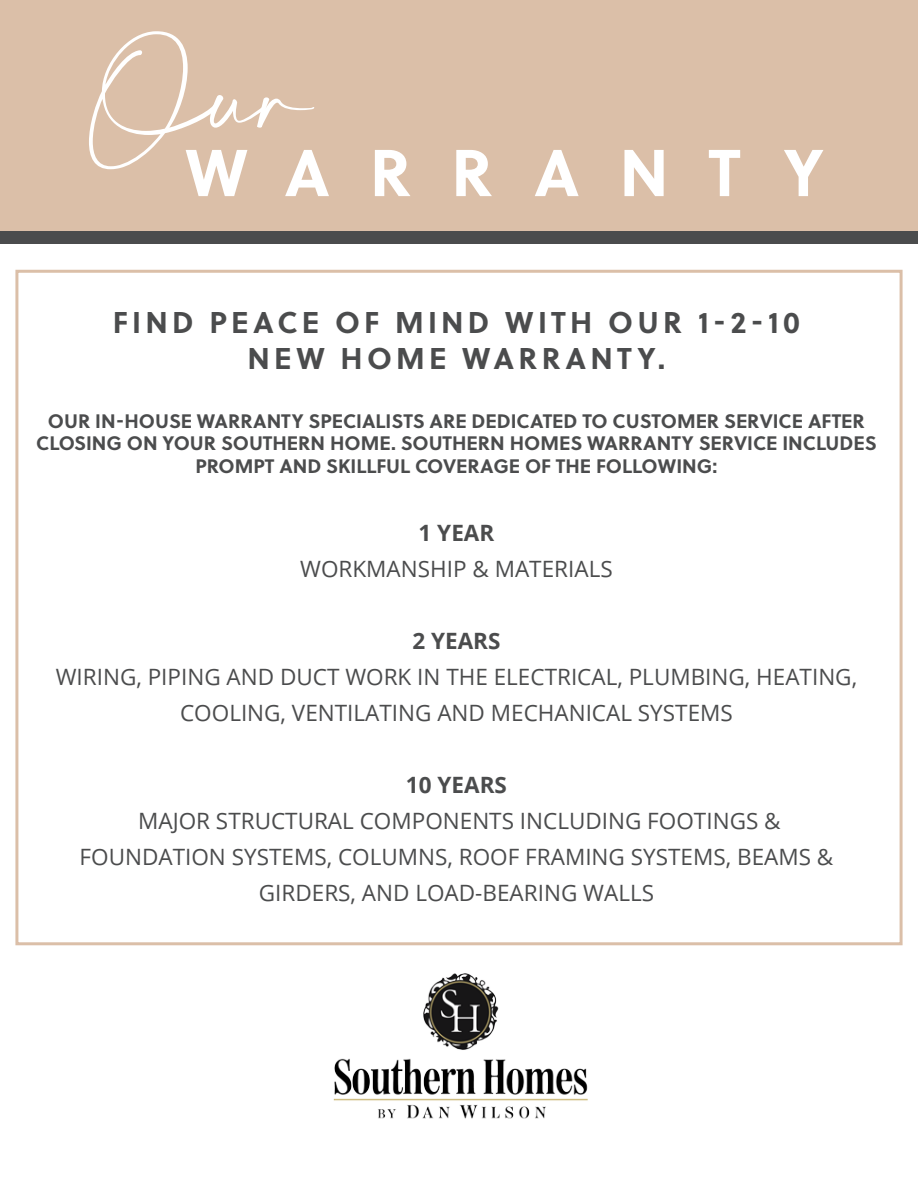
<style>
.page{position:relative;width:918px;height:1188px;background:#fff}
.page>*{position:absolute;margin:0;border:0;box-sizing:border-box;transform-origin:0 0}
.Title_-_Left_Align{font:75px "Amalfi Coast";color:#fff}
.Subtitle_-_Left_Alig{font:700 66px "Soleil";letter-spacing:.605em;color:#fff}
.Paragraph_Style_2{font:700 30px "Soleil";letter-spacing:.14em;color:#4b4c4d}
.Paragraph_Style_2-2{font:22.5px/36px "Open Sans";color:#4b4c4d;text-align:center}
.Paragraph_Style_2-3{font:700 22.5px "Open Sans";color:#4b4c4d}
.Paragraph_Style_2-4{font:700 19.5px/22.5px "Soleil";color:#4b4c4d;text-align:center}
</style>
<div class="page">
<div style="left:0;top:0;width:918px;height:244px;background:#dbbfa8"></div>
<div style="left:0;top:231px;width:918px;height:13px;background:#4b4c4d"></div>
<img style="left:317px;top:945px;width:284px;height:174px">
<div style="left:15px;top:270px;width:888px;height:675px;border:3px solid #dbbfa8"></div>
<p class="Title_-_Left_Align" style="left:86px;top:57px;width:228px">Our</p>
<p class="Subtitle_-_Left_Alig" style="left:185px;top:122px;width:640px">WARRANTY</p>
<p class="Paragraph_Style_2" style="left:113px;top:299px;width:689px">FIND PEACE OF MIND WITH OUR 1-2-10</p>
<p class="Paragraph_Style_2" style="left:247px;top:335px;width:420px">NEW HOME WARRANTY.</p>
<p class="Paragraph_Style_2-4" style="left:36px;top:409px;width:842px">OUR IN-HOUSE WARRANTY SPECIALISTS ARE DEDICATED TO CUSTOMER SERVICE AFTER<br>CLOSING ON YOUR SOUTHERN HOME. SOUTHERN HOMES WARRANTY SERVICE INCLUDES<br>PROMPT AND SKILLFUL COVERAGE OF THE FOLLOWING:</p>
<p class="Paragraph_Style_2-3" style="left:419px;top:517px;width:77px">1 YEAR</p>
<p class="Paragraph_Style_2-2" style="left:300px;top:550px;width:314px">WORKMANSHIP &amp; MATERIALS</p>
<p class="Paragraph_Style_2-3" style="left:412px;top:625px;width:90px">2 YEARS</p>
<p class="Paragraph_Style_2-2" style="left:56px;top:658px;width:803px">WIRING, PIPING AND DUCT WORK IN THE ELECTRICAL, PLUMBING, HEATING,<br>COOLING, VENTILATING AND MECHANICAL SYSTEMS</p>
<p class="Paragraph_Style_2-3" style="left:406px;top:769px;width:102px">10 YEARS</p>
<p class="Paragraph_Style_2-2" style="left:138px;top:802px;width:644px">MAJOR STRUCTURAL COMPONENTS INCLUDING FOOTINGS &amp;</p>
<p class="Paragraph_Style_2-2" style="left:80px;top:838px;width:755px">FOUNDATION SYSTEMS, COLUMNS, ROOF FRAMING SYSTEMS, BEAMS &amp;</p>
<p class="Paragraph_Style_2-2" style="left:259px;top:874px;width:397px">GIRDERS, AND LOAD-BEARING WALLS</p>
</div>
